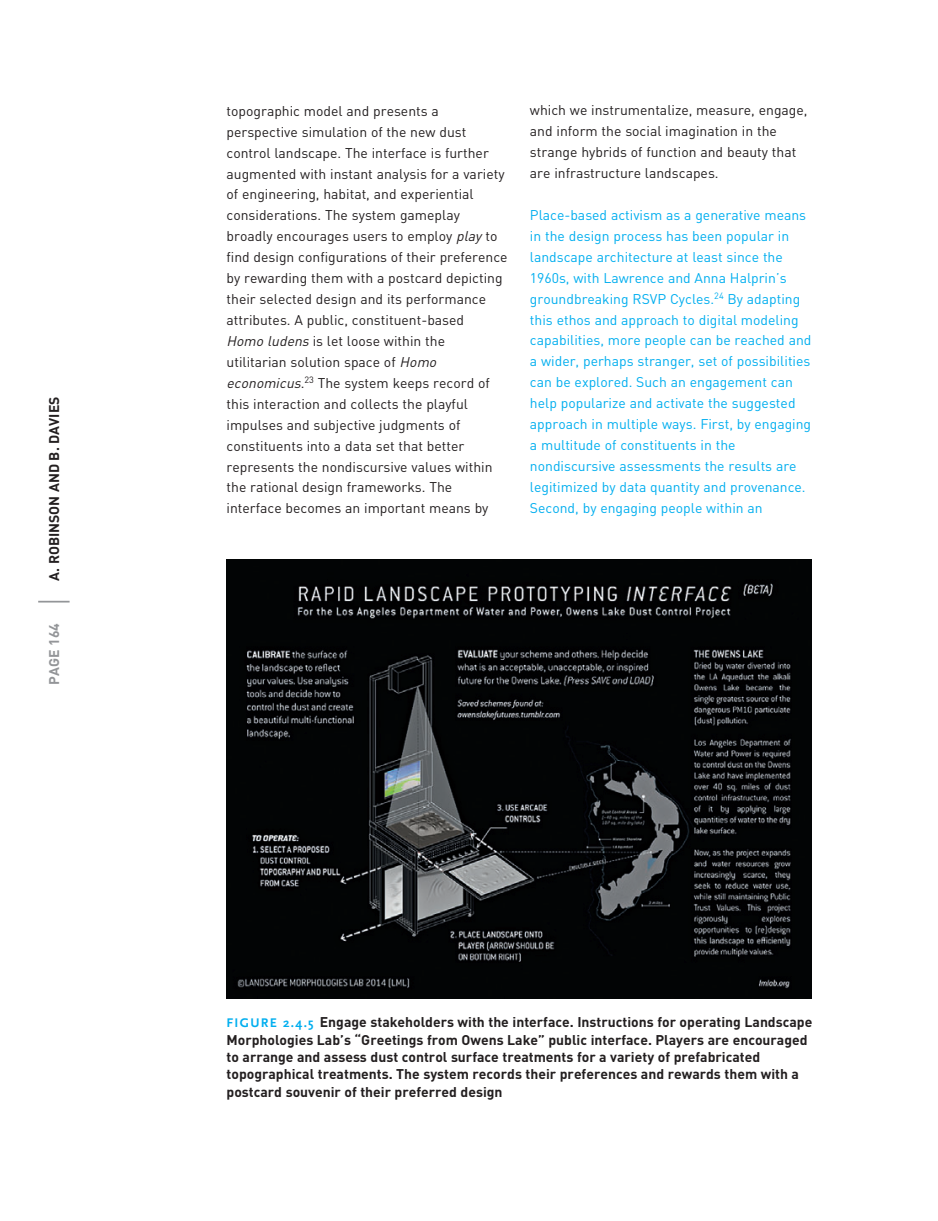
<style>
.page{position:relative;width:938px;height:1221px;background:#fff}
.page>*{position:absolute;margin:0;border:0;box-sizing:border-box;transform-origin:0 0}
.t1{font:14px/21px "DIN";color:#231f20}
.t2{font:14px/21px "DIN";color:#00aeef}
.t3{font:700 14px/17.5px "DIN";color:#231f20}
.t4{font:700 14px "DIN";color:#939598}
.s1{font-style:italic}
.s2{font-family:"Scala Sans";font-size:13.12px;color:#00aeef}
</style>
<div class="page">
<hr style="left:38px;top:600px;width:32px;height:2px;background:#939598">
<img style="left:227px;top:559px;width:585px;height:439px">
<p class="t3" style="left:47px;top:580px;width:185px;rotate:-90deg">A. ROBINSON AND B. DAVIES</p>
<p class="t4" style="left:49px;top:684px;width:63px;rotate:-90deg">PAGE 164</p>
<p class="t1" style="left:226px;top:102px;width:282px">topographic model and presents a perspective simulation of the new dust control landscape. The interface is further augmented with instant analysis for a variety of engineering, habitat, and experiential considerations. The system gameplay broadly encourages users to employ <span class="s1">play</span> to find design configurations of their preference by rewarding them with a postcard depicting their selected design and its performance attributes. A public, constituent-based<br><span class="s1">Homo ludens</span>is let loose within the utilitarian solution space of <span class="s1">Homo economicus</span>.<sup>23</sup> The system keeps record of this interaction and collects the playful impulses and subjective judgments of constituents into a data set that better represents the nondiscursive values within the rational design frameworks. The interface becomes an important means by</p>
<p class="t1" style="left:530px;top:101px;width:279px">which we instrumentalize, measure, engage, and inform the social imagination in the strange hybrids of function and beauty that are infrastructure landscapes.</p>
<p class="t2" style="left:530px;top:206px;width:283px">Place-based activism as a generative means in the design process has been popular in landscape architecture at least since the 1960s, with Lawrence and Anna Halprin’s groundbreaking RSVP Cycles.<sup>24</sup> By adapting this ethos and approach to digital modeling capabilities, more people can be reached and a wider, perhaps stranger, set of possibilities can be explored. Such an engagement can help popularize and activate the suggested approach in multiple ways. First, by engaging a multitude of constituents in the nondiscursive assessments the results are legitimized by data quantity and provenance.<br>Second, by engaging people within an</p>
<p class="t3" style="left:226px;top:1014px;width:587px"><span class="s2">FIGURE 2.4.5</span> Engage stakeholders with the interface. Instructions for operating Landscape Morphologies Lab’s “Greetings from Owens Lake” public interface. Players are encouraged to arrange and assess dust control surface treatments for a variety of prefabricated topographical treatments. The system records their preferences and rewards them with a postcard souvenir of their preferred design</p>
</div>
